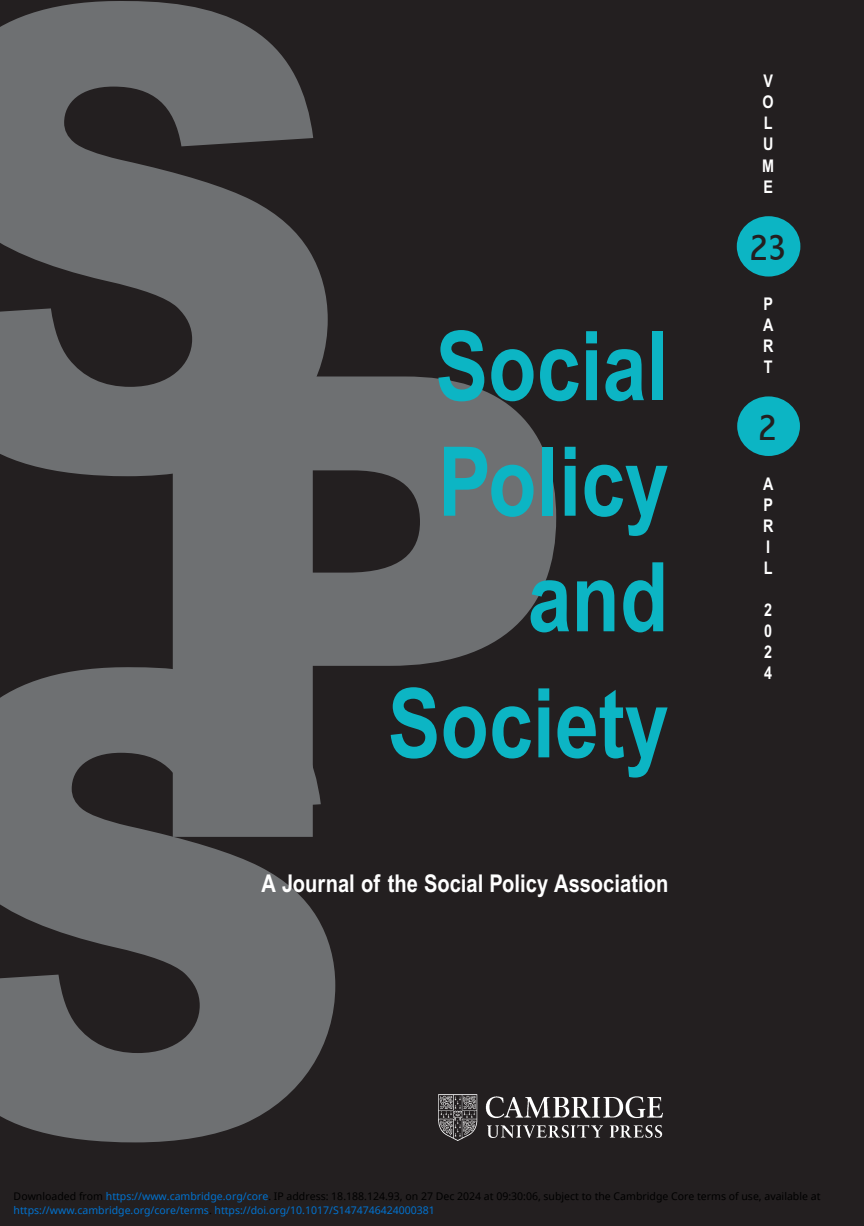
<style>
.page{position:relative;width:864px;height:1226px;background:#fff}
.page>*{position:absolute;margin:0;border:0;box-sizing:border-box;transform-origin:0 0}
.t1{font:700 96.25px/115.5px "Arial Narrow MT Std";color:#0cb5c4;text-align:right}
.t2{font:condensed 38.5px "Abadi";color:#231f20}
.t3{font:700 24.5px "Arial Narrow MT Std";color:#fff}
.t4{font:700 17.5px/21px "Arial Narrow MT Std";color:#fff;text-align:justify}
.t5{font:10.5px "Noto Sans";color:#000}
.t6{font:10.5px "Noto Sans";color:#0172cf}
.s1{color:#0172cf}
.s2{color:#000}
</style>
<div class="page">
<div style="left:0;top:0;width:863px;height:1225px;background:#231f20"></div>
<svg style="left:173px;top:376px;width:383px;height:290px;fill:#6e7072"></svg>
<svg style="left:0;top:1px;width:327px;height:475px;fill:#6e7072"></svg>
<svg style="left:0;top:664px;width:335px;height:478px;fill:#6e7072"></svg>
<img style="left:438px;top:1094px;width:224px;height:45px">
<div style="left:736px;top:216px;width:64px;height:60px;background:#0cb5c4;border-radius:50%"></div>
<div style="left:736px;top:396px;width:63px;height:60px;background:#0cb5c4;border-radius:50%"></div>
<h3 class="t4" style="left:762px;top:70px;width:13px">V O L U M E</h3>
<h1 class="t1" style="left:435px;top:307px;width:234px">Social<br>Policy and</h1>
<h1 class="t1" style="left:387px;top:664px;width:282px">Society</h1>
<h3 class="t3" style="left:261px;top:868px;width:408px">A Journal of the Social Policy Association</h3>
<h2 class="t2" style="left:749px;top:224px;width:38px">23</h2>
<h3 class="t4" style="left:762px;top:293px;width:12px">P A R T</h3>
<h2 class="t2" style="left:758px;top:404px;width:20px">2</h2>
<h3 class="t4" style="left:762px;top:473px;width:12px;text-align:left">A<br>P<br>R<br>I<br>L</h3>
<h3 class="t4" style="left:764px;top:599px;width:9px">2<br>0<br>2<br>4</h3>
<p class="t5" style="left:14px;top:1188px;width:808px">Downloaded from <span class="s1">https://www.cambridge.org/core</span>. IP address: 18.188.124.93, on 27 Dec 2024 at 09:30:06, subject to the Cambridge Core terms of use, available at</p>
<p class="t6" style="left:14px;top:1202px;width:422px">https://www.cambridge.org/core/terms<span class="s2">.</span> https://doi.org/10.1017/S1474746424000381</p>
</div>
